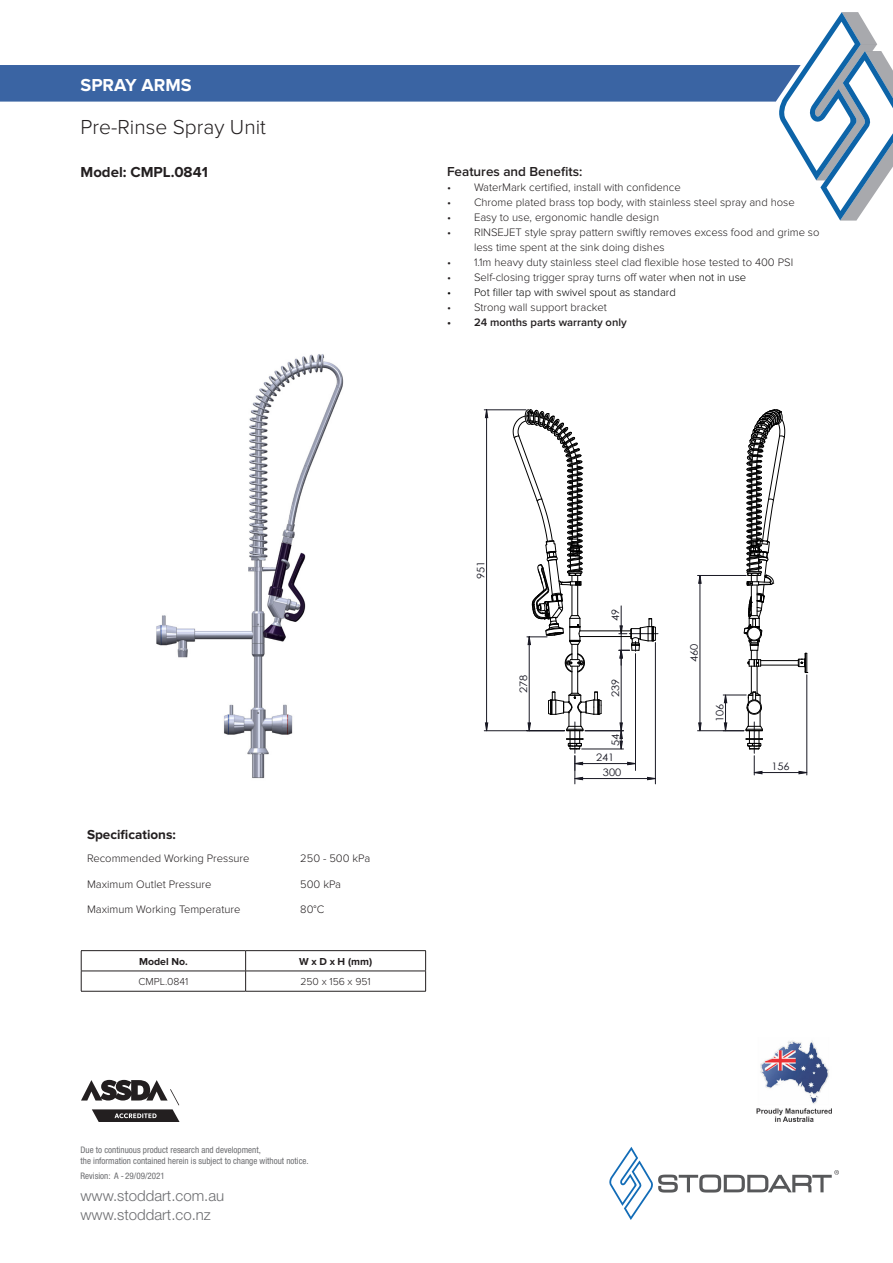
<style>
.page{position:relative;width:893px;height:1263px;background:#fff}
.page>*{position:absolute;margin:0;border:0;box-sizing:border-box;transform-origin:0 0}
.t1{font:300 21px "Proxima Nova";color:#231f20}
.t2{font:700 18px "Proxima Nova";color:#fff}
.t3{font:300 15px/19.5px "Helvetica Neue";color:#6c6d70}
.t4{font:700 15px "Proxima Nova";color:#231f20}
.t5{font:600 13.5px "Proxima Nova";color:#231f20}
.t6{font:700 13.5px "Proxima Nova";color:#231f20}
.Dot_Points{font:300 11.25px/15px "Proxima Nova";color:#231f20}
.t7{font:300 11.25px "Proxima Nova";color:#000}
.t8{font:600 11.25px "Proxima Nova";color:#231f20}
.t9{font:300 10.5px "Proxima Nova";color:#231f20}
.t10{font:700 10.5px "Proxima Nova";color:#231f20}
.t11{font:10.35px/15px "Century Gothic";color:#191924;scale:1.07 1}
.t12{font:condensed 9px/10.8px "Helvetica Neue LT Pro";color:#6c6d70}
.s1{color:#000}
</style>
<div class="page">
<svg style="left:609px;top:1147px;width:230px;height:73px"></svg>
<img style="left:756px;top:1040px;width:76px;height:82px">
<svg style="left:81px;top:1080px;width:99px;height:42px"></svg>
<svg style="left:0;top:12px;width:893px;height:209px"></svg>
<img style="left:156px;top:354px;width:188px;height:425px">
<hr style="left:484px;top:410px;width:42px;height:1px;background:#191924">
<hr style="left:484px;top:730px;width:80px;height:1px;background:#191924">
<hr style="left:575px;top:778px;width:80px;height:1px;background:#191924">
<hr style="left:655px;top:642px;width:1px;height:142px;background:#191924">
<hr style="left:575px;top:763px;width:60px;height:1px;background:#191924">
<hr style="left:635px;top:654px;width:1px;height:116px;background:#191924">
<hr style="left:582px;top:749px;width:41px;height:1px;background:#191924">
<hr style="left:621px;top:650px;width:1px;height:81px;background:#191924">
<hr style="left:585px;top:730px;width:38px;height:1px;background:#191924">
<svg style="left:647px;top:777px;width:9px;height:3px"></svg>
<svg style="left:627px;top:762px;width:8px;height:3px"></svg>
<svg style="left:619px;top:722px;width:4px;height:27px"></svg>
<hr style="left:580px;top:631px;width:51px;height:1px;background:#000">
<hr style="left:580px;top:636px;width:51px;height:1px;background:#000">
<svg style="left:619px;top:606px;width:39px;height:59px"></svg>
<svg style="left:485px;top:409px;width:117px;height:375px"></svg>
<hr style="left:754px;top:772px;width:53px;height:1px;background:#191924">
<hr style="left:806px;top:675px;width:1px;height:100px;background:#191924">
<hr style="left:700px;top:575px;width:1px;height:156px;background:#191924">
<hr style="left:697px;top:575px;width:49px;height:1px;background:#191924">
<hr style="left:697px;top:730px;width:47px;height:1px;background:#191924">
<svg style="left:798px;top:771px;width:9px;height:3px"></svg>
<svg style="left:698px;top:576px;width:4px;height:8px"></svg>
<svg style="left:698px;top:722px;width:4px;height:9px"></svg>
<svg style="left:798px;top:653px;width:10px;height:20px"></svg>
<hr style="left:761px;top:660px;width:37px;height:1px;background:#000">
<hr style="left:761px;top:665px;width:37px;height:1px;background:#000">
<svg style="left:723px;top:409px;width:62px;height:366px"></svg>
<hr style="left:81px;top:950px;width:165px;height:1px;background:#231f20">
<hr style="left:246px;top:950px;width:180px;height:1px;background:#231f20">
<hr style="left:81px;top:971px;width:165px;height:1px;background:#231f20">
<svg style="left:81px;top:951px;width:1px;height:40px"></svg>
<hr style="left:246px;top:971px;width:180px;height:1px;background:#231f20">
<svg style="left:245px;top:951px;width:1px;height:40px"></svg>
<svg style="left:425px;top:951px;width:1px;height:40px"></svg>
<hr style="left:81px;top:991px;width:165px;height:1px;background:#231f20">
<hr style="left:246px;top:991px;width:180px;height:1px;background:#231f20">
<h2 class="t2" style="left:81px;top:74px;width:113px">SPRAY ARMS</h2>
<p class="t1" style="left:81px;top:115px;width:187px">Pre-Rinse Spray Unit</p>
<p class="t4" style="left:81px;top:164px;width:129px">Model: CMPL.0841</p>
<p class="t5" style="left:447px;top:164px;width:137px">Features and Benefits:</p>
<p class="Dot_Points" style="left:447px;top:180px;width:235px">• WaterMark certified, install with confidence</p>
<p class="Dot_Points" style="left:447px;top:195px;width:349px">• Chrome plated brass top body, with stainless steel spray and hose</p>
<p class="Dot_Points" style="left:447px;top:210px;width:214px">• Easy to use, ergonomic handle design</p>
<p class="Dot_Points" style="left:474px;top:225px;width:347px;text-indent:-27px">• RINSEJET style spray pattern swiftly removes excess food and grime so less time spent at the sink doing dishes</p>
<p class="Dot_Points" style="left:447px;top:255px;width:348px">• 1.1m heavy duty stainless steel clad flexible hose tested to 400 PSI</p>
<p class="Dot_Points" style="left:447px;top:270px;width:301px">• Self-closing trigger spray turns off water w<span class="s1">hen not in use</span></p>
<p class="t7" style="left:447px;top:286px;width:230px">• Pot filler tap with swivel spout as standard</p>
<p class="Dot_Points" style="left:447px;top:300px;width:162px">• Strong wall support bracket</p>
<p class="t8" style="left:447px;top:316px;width:181px">• 24 months parts warranty only</p>
<p class="t6" style="left:87px;top:826px;width:90px">Specifications:</p>
<p class="Dot_Points" style="left:87px;top:851px;width:164px">Recommended Working Pressure</p>
<p class="Dot_Points" style="left:300px;top:851px;width:72px">250 - 500 kPa</p>
<p class="Dot_Points" style="left:87px;top:876px;width:126px">Maximum Outlet Pressure</p>
<p class="Dot_Points" style="left:300px;top:876px;width:42px">500 kPa</p>
<p class="Dot_Points" style="left:87px;top:902px;width:155px">Maximum Working Temperature</p>
<p class="Dot_Points" style="left:300px;top:902px;width:25px">80°C</p>
<p class="t10" style="left:139px;top:955px;width:50px">Model No.</p>
<p class="t10" style="left:299px;top:955px;width:75px">W x D x H (mm)</p>
<p class="t9" style="left:138px;top:976px;width:51px">CMPL.0841</p>
<p class="t9" style="left:300px;top:976px;width:72px">250 x 156 x 951</p>
<p class="t12" style="left:81px;top:1144px;width:230px">Due to continuous product research and development,<br>the information contained herein is subject to change without notice.</p>
<h3 class="t3" style="left:81px;top:1185px;width:145px">www.stoddart.com.au www.stoddart.co.nz</h3>
<p class="t12" style="left:81px;top:1170px;width:86px">Revision: A -29/09/2021</p>
<p class="t11" style="left:473px;top:579px;width:19px;rotate:-90deg">951</p>
<p class="t11" style="left:516px;top:693px;width:19px;rotate:-90deg">278</p>
<p class="t11" style="left:608px;top:621px;width:13px;rotate:-90deg">49</p>
<p class="t11" style="left:608px;top:697px;width:19px;rotate:-90deg">239</p>
<p class="t11" style="left:608px;top:746px;width:13px;rotate:-90deg">54</p>
<p class="t11" style="left:603px;top:750px;width:19px;text-indent:-7px">241<br>300</p>
<p class="t11" style="left:686px;top:662px;width:19px;rotate:-90deg">460</p>
<p class="t11" style="left:712px;top:722px;width:19px;rotate:-90deg">106</p>
<p class="t11" style="left:771px;top:759px;width:19px">156</p>
</div>
